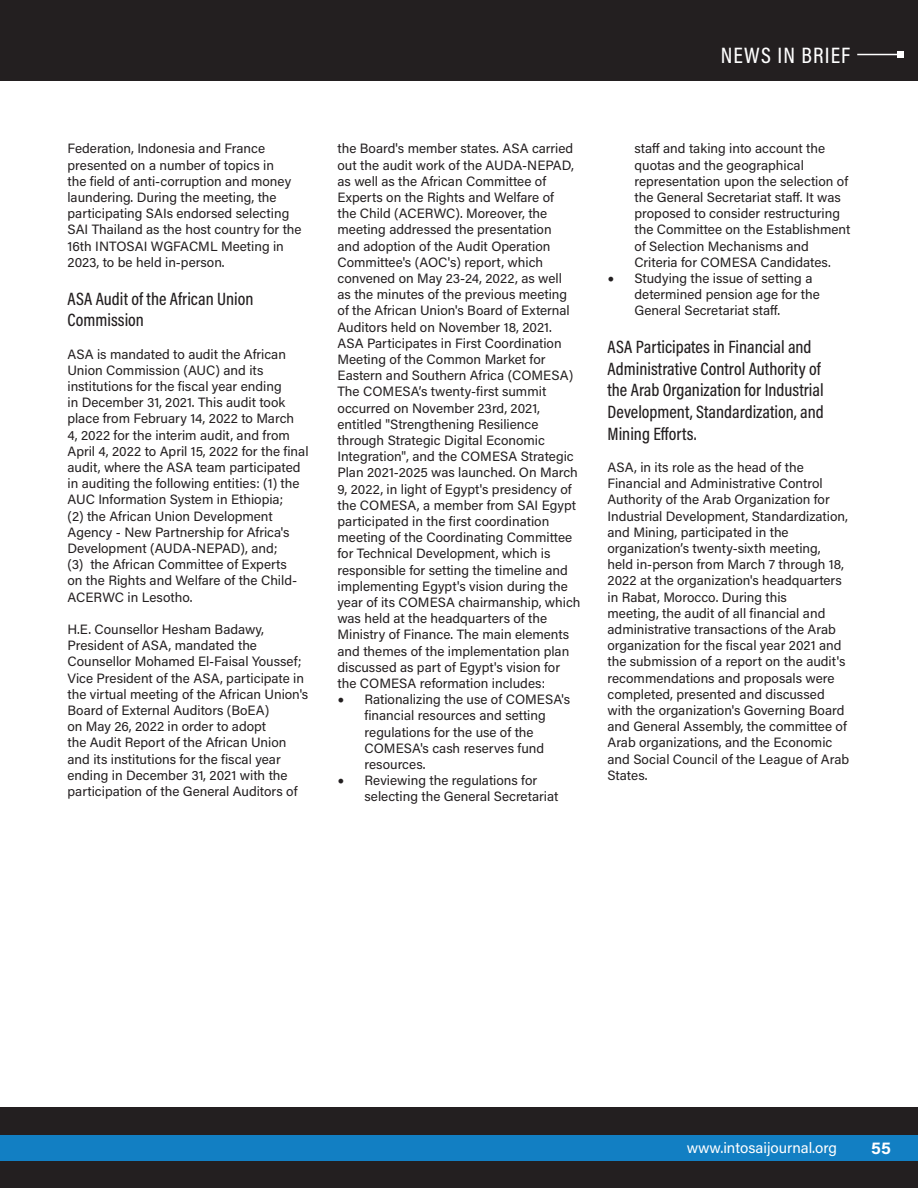
<style>
.page{position:relative;width:918px;height:1188px;background:#fff}
.page>*{position:absolute;margin:0;border:0;box-sizing:border-box;transform-origin:0 0}
.t1{font:500 22.5px "Acumin Pro Cond";letter-spacing:.05em;color:#fff}
.t2{font:500 18px/21.6px "Acumin Pro Cond";color:#231f20}
.t3{font:700 16.5px "Acumin Pro";color:#fff}
.t4{font:15px "Acumin Pro";color:#fff}
.t5{font:13.5px/16.2px "Acumin Pro";color:#231f20}
.s1{font-family:"Minion Pro";font-size:18px}
</style>
<div class="page">
<div style="left:0;top:1107px;width:918px;height:81px;background:#231f20"></div>
<div style="left:0;top:1135px;width:918px;height:26px;background:#127fc3"></div>
<div style="left:0;top:0;width:918px;height:81px;background:#231f20"></div>
<div style="left:856px;top:51px;width:50px;height:9px;background:#231f20;opacity:.75"></div>
<hr style="left:857px;top:54px;width:43px;height:1px;background:#fff">
<svg style="left:897px;top:52px;width:6px;height:6px"></svg>
<h1 class="t1" style="left:721px;top:40px;width:131px">NEWS IN BRIEF</h1>
<p class="t5" style="left:68px;top:140px;width:236px">Federation, Indonesia and France presented on a number of topics in<br>the field of anti-corruption and money laundering. During the meeting, the participating SAIs endorsed selecting SAI Thailand as the host country for the 16th INTOSAI WGFACML Meeting in 2023, to be held in-person.</p>
<p class="t2" style="left:68px;top:287px;width:187px">ASA Audit of the African Union<br>Commission</p>
<p class="t5" style="left:68px;top:345px;width:243px">ASA is mandated to audit the African Union Commission (AUC) and its institutions for the fiscal year ending<br>in December 31, 2021. This audit took place from February 14, 2022 to March<br>4, 2022 for the interim audit, and from April 4, 2022 to April 15, 2022 for the final audit, where the ASA team participated in auditing the following entities: (1) the AUC Information System in Ethiopia;<br>(2) the African Union Development Agency - New Partnership for Africa's Development (AUDA-NEPAD), and;<br>(3) the African Committee of Experts<br>on the Rights and Welfare of the Child-ACERWC in Lesotho.</p>
<p class="t5" style="left:68px;top:621px;width:242px">H.E. Counsellor Hesham Badawy, President of ASA, mandated the Counsellor Mohamed El-Faisal Youssef; Vice President of the ASA, participate in the virtual meeting of the African Union's Board of External Auditors (BoEA)<br>on May 26, 2022 in order to adopt<br>the Audit Report of the African Union and its institutions for the fiscal year ending in December 31, 2021 with the participation of the General Auditors of</p>
<p class="t5" style="left:338px;top:140px;width:238px">the Board's member states. ASA carried out the audit work of the AUDA-NEPAD, as well as the African Committee of Experts on the Rights and Welfare of the Child (ACERWC). Moreover, the meeting addressed the presentation and adoption of the Audit Operation Committee's (AOC's) report, which convened on May 23-24, 2022, as well as the minutes of the previous meeting of the African Union's Board of External Auditors held on November 18, 2021.</p>
<p class="t5" style="left:338px;top:334px;width:237px">ASA Participates in First Coordination<br>Meeting of the Common Market for<br>Eastern and Southern Africa (COMESA)</p>
<p class="t5" style="left:338px;top:383px;width:244px">The COMESA’s twenty-first summit occurred on November 23rd, 2021, entitled "Strengthening Resilience through Strategic Digital Economic Integration", and the COMESA Strategic Plan 2021-2025 was launched. On March 9, 2022, in light of Egypt's presidency of the COMESA, a member from SAI Egypt participated in the first coordination meeting of the Coordinating Committee for Technical Development, which is responsible for setting the timeline and implementing Egypt's vision during the year of its COMESA chairmanship, which was held at the headquarters of the Ministry of Finance. The main elements and themes of the implementation plan discussed as part of Egypt's vision for the COMESA reformation includes:</p>
<p class="t5" style="left:364px;top:691px;width:207px;text-indent:-27px"><span class="s1">•</span> Rationalizing the use of COMESA's financial resources and setting regulations for the use of the<br>COMESA's cash reserves fund resources.</p>
<p class="t5" style="left:364px;top:772px;width:195px;text-indent:-27px"><span class="s1">•</span> Reviewing the regulations for selecting the General Secretariat</p>
<p class="t5" style="left:634px;top:140px;width:217px">staff and taking into account the quotas and the geographical representation upon the selection of the General Secretariat staff. It was proposed to consider restructuring the Committee on the Establishment of Selection Mechanisms and Criteria for COMESA Candidates.</p>
<p class="t5" style="left:634px;top:270px;width:187px;text-indent:-27px"><span class="s1">•</span> Studying the issue of setting a determined pension age for the<br>General Secretariat staff.</p>
<p class="t2" style="left:608px;top:336px;width:218px">ASA Participates in Financial and<br>Administrative Control Authority of the Arab Organization for Industrial<br>Development, Standardization, and<br>Mining Efforts.</p>
<p class="t5" style="left:608px;top:459px;width:243px">ASA, in its role as the head of the Financial and Administrative Control Authority of the Arab Organization for Industrial Development, Standardization, and Mining, participated in the organization’s twenty-sixth meeting, held in-person from March 7 through 18, 2022 at the organization's headquarters in Rabat, Morocco. During this<br>meeting, the audit of all financial and administrative transactions of the Arab organization for the fiscal year 2021 and the submission of a report on the audit's recommendations and proposals were completed, presented and discussed with the organization's Governing Board and General Assembly, the committee of Arab organizations, and the Economic and Social Council of the League of Arab States.</p>
<p class="t4" style="left:687px;top:1138px;width:152px">www.intosaijournal.org</p>
<p class="t3" style="left:871px;top:1137px;width:21px">55</p>
</div>
